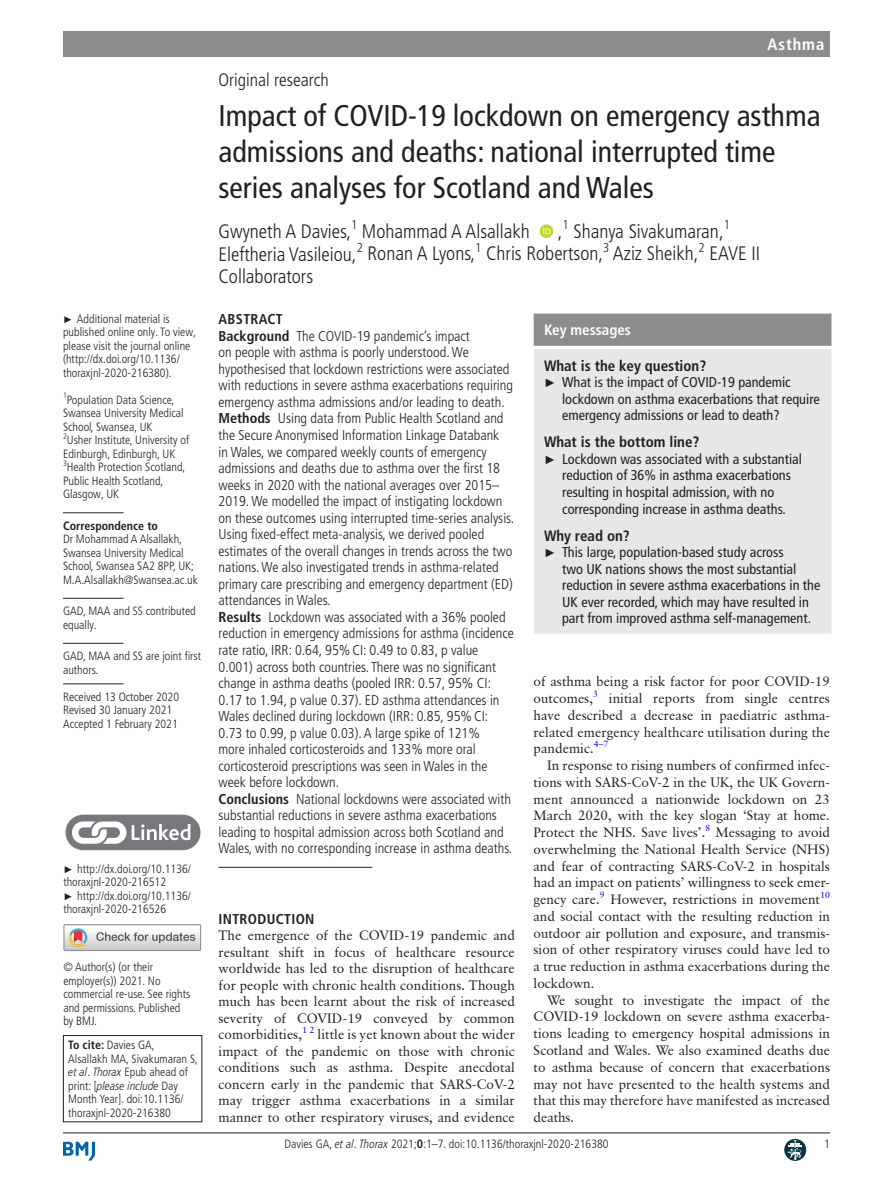
<style>
.page{position:relative;width:893px;height:1191px;background:#fff}
.page>*{position:absolute;margin:0;border:0;box-sizing:border-box;transform-origin:0 0}
.t1{font:condensed 30px/36px "Frutiger LT Pro";color:#231f20}
.t2{font:300 condensed 19.5px/22.5px "Frutiger LT Pro";color:#231f20}
.t3{font:300 condensed 18px "Frutiger LT Pro";color:#231f20}
.t4{font:700 condensed 16.5px "Frutiger LT Pro";letter-spacing:.055em;color:#fff}
.t5{font:700 condensed 15px "Frutiger LT Pro";color:#231f20}
.t6{font:700 condensed 15px "Frutiger LT Pro";color:#fff}
.t7{font:300 condensed 14.25px/16.5px "Frutiger LT Pro";color:#231f20}
.t8{font:condensed 14.25px/16.5px "Frutiger LT Pro";color:#231f20}
.t9{font:700 condensed 14.25px "Frutiger LT Pro";letter-spacing:.025em;color:#231f20}
.t10{font:13.5px/16.8px "Classical Garamond BT";color:#231f20;text-align:justify}
.t11{font:300 condensed 12px/13.5px "Frutiger LT Pro";color:#231f20}
.t12{font:700 condensed 12px "Frutiger LT Pro";color:#231f20}
.t13{font:9px "Classical Garamond BT";color:#00f}
.t14{font:300 condensed 7.95px "Frutiger LT Pro";color:#231f20}
.s1{font-family:"Arial";font-weight:400;font-stretch:normal;font-size:9.75px}
.s2{font-weight:700}
.s3{font-style:italic}
.s4{font-family:"Arial";font-stretch:normal;font-size:12px}
</style>
<div class="page">
<svg style="left:540px;top:224px;width:13px;height:14px"></svg>
<div style="left:63px;top:31px;width:767px;height:25px;background:#8a8c8e"></div>
<div style="left:63px;top:1035px;width:139px;height:87px;border:1px solid #231f20"></div>
<hr style="left:63px;top:512px;width:61px;height:1px;background:#231f20">
<hr style="left:63px;top:598px;width:61px;height:1px;background:#231f20">
<hr style="left:63px;top:643px;width:61px;height:1px;background:#231f20">
<hr style="left:63px;top:683px;width:61px;height:1px;background:#231f20">
<div style="left:63px;top:924px;width:138px;height:27px;border:1px solid #969090"></div>
<svg style="left:64px;top:924px;width:137px;height:26px"></svg>
<div style="left:65px;top:814px;width:135px;height:36px;background:#76787b;border-radius:18px"></div>
<svg style="left:132px;top:824px;width:58px;height:16px"></svg>
<svg style="left:72px;top:821px;width:54px;height:22px"></svg>
<hr style="left:219px;top:867px;width:153px;height:1px;background:#231f20">
<div style="left:534px;top:314px;width:297px;height:31px;background:#8a8c8e"></div>
<div style="left:534px;top:313px;width:297px;height:33px;border:2px solid #8a8c8e"></div>
<div style="left:534px;top:350px;width:297px;height:283px;background:#e6e7e8"></div>
<hr style="left:63px;top:1132px;width:767px;height:1px;background:#231f20">
<div style="left:784px;top:1139px;width:22px;height:21px;background:#083644;border-radius:50%"></div>
<svg style="left:787px;top:1140px;width:15px;height:20px"></svg>
<svg style="left:63px;top:1141px;width:32px;height:19px"></svg>
<p class="t11" style="left:63px;top:312px;width:135px"><span class="s1">►</span> Additional material is published online only. To view, please visit the journal online (http://dx.doi.org/10.1136/ thoraxjnl-2020-216380).</p>
<p class="t11" style="left:63px;top:393px;width:122px"><sup>1</sup>Population Data Science,<br>Swansea University Medical<br>School, Swansea, UK</p>
<p class="t14" style="left:63px;top:431px;width:5px">2</p>
<p class="t11" style="left:63px;top:433px;width:128px;text-indent:4px">Usher Institute, University of<br>Edinburgh, Edinburgh, UK</p>
<p class="t14" style="left:63px;top:458px;width:5px">3</p>
<p class="t11" style="left:63px;top:460px;width:124px;text-indent:4px">Health Protection Scotland,<br>Public Health Scotland,<br>Glasgow, UK</p>
<p class="t12" style="left:63px;top:518px;width:97px">Correspondence to</p>
<p class="t11" style="left:63px;top:532px;width:136px">Dr Mohammad A Alsallakh,<br>Swansea University Medical<br>School, Swansea SA2 8PP, UK;<br>M.A.Alsallakh@Swansea.ac.uk</p>
<p class="t11" style="left:63px;top:604px;width:134px">GAD, MAA and SS contributed equally.</p>
<p class="t11" style="left:63px;top:649px;width:140px">GAD, MAA and SS are joint first authors.</p>
<p class="t11" style="left:63px;top:690px;width:118px">Received 13 October 2020<br>Revised 30 January 2021<br>Accepted 1 February 2021</p>
<p class="t11" style="left:63px;top:862px;width:129px"><span class="s1">►</span> http://dx.doi.org/10.1136/ thoraxjnl-2020-216512<br><span class="s1">►</span> http://dx.doi.org/10.1136/ thoraxjnl-2020-216526</p>
<p class="t11" style="left:63px;top:960px;width:128px">© Author(s) (or their employer(s)) 2021. No commercial re-use. See rights and permissions. Published by BMJ.</p>
<p class="t11" style="left:68px;top:1038px;width:131px"><span class="s2">To cite:</span> Davies GA,<br>Alsallakh MA, Sivakumaran S, <span class="s3">et al</span>. <span class="s3">Thorax</span> Epub ahead of print: [<span class="s3">please include</span> Day<br>Month Year]. doi:10.1136/ thoraxjnl-2020-216380</p>
<p class="t4" style="left:767px;top:34px;width:58px">Asthma</p>
<h3 class="t3" style="left:219px;top:69px;width:112px">Original research</h3>
<h1 class="t1" style="left:219px;top:98px;width:604px">Impact of COVID-19 lockdown on emergency asthma admissions and deaths: national interrupted time series analyses for Scotland and Wales</h1>
<h2 class="t2" style="left:219px;top:220px;width:313px">Gwyneth A Davies,<sup>1</sup> Mohammad A Alsallakh</h2>
<h2 class="t2" style="left:219px;top:220px;width:543px;text-indent:339px">,<sup>1</sup> Shanya Sivakumaran,<sup>1<br></sup>Eleftheria Vasileiou,<sup>2</sup> Ronan A Lyons,<sup>1</sup> Chris Robertson,<sup>3</sup> Aziz Sheikh,<sup>2</sup> EAVE II<br>Collaborators</h2>
<p class="t7" style="left:219px;top:311px;width:297px"><span class="s2">ABSTRACT<br>Background</span> The COVID-19 pandemic’s impact<br>on people with asthma is poorly understood. We hypothesised that lockdown restrictions were associated with reductions in severe asthma exacerbations requiring emergency asthma admissions and/or leading to death.<br><span class="s2">Methods</span> Using data from Public Health Scotland and the Secure Anonymised Information Linkage Databank<br>in Wales, we compared weekly counts of emergency admissions and deaths due to asthma over the first 18 weeks in 2020 with the national averages over 2015– 2019. We modelled the impact of instigating lockdown on these outcomes using interrupted time-series analysis.<br>Using fixed-effect meta-analysis, we derived pooled estimates of the overall changes in trends across the two nations. We also investigated trends in asthma-related primary care prescribing and emergency department (ED) attendances in Wales.<br><span class="s2">Results</span> Lockdown was associated with a 36% pooled reduction in emergency admissions for asthma (incidence rate ratio, IRR: 0.64, 95%CI: 0.49 to 0.83, p value 0.001) across both countries. There was no significant change in asthma deaths (pooled IRR: 0.57, 95% CI:<br>0.17 to 1.94, p value 0.37). ED asthma attendances in Wales declined during lockdown (IRR: 0.85, 95%CI:<br>0.73 to 0.99, p value 0.03). A large spike of 121%<br>more inhaled corticosteroids and 133% more oral corticosteroid prescriptions was seen in Wales in the week before lockdown.<br><span class="s2">Conclusions</span> National lockdowns were associated with substantial reductions in severe asthma exacerbations leading to hospital admission across both Scotland and Wales, with no corresponding increase in asthma deaths.</p>
<p class="t9" style="left:219px;top:910px;width:98px">INTRODUCTION</p>
<p class="t10" style="left:219px;top:927px;width:298px">The emergence of the COVID-19 pandemic and resultant shift in focus of healthcare resource worldwide has led to the disruption of healthcare for people with chronic health conditions. Though much has been learnt about the risk of increased severity of COVID-19 conveyed by common comorbidities,<sup>1</sup> <sup>2</sup> little is yet known about the wider impact of the pandemic on those with chronic conditions such as asthma. Despite anecdotal concern early in the pandemic that SARS-CoV-2 may trigger asthma exacerbations in a similar manner to other respiratory viruses, and evidence</p>
<p class="t6" style="left:544px;top:321px;width:88px">Key messages</p>
<p class="t5" style="left:544px;top:357px;width:164px">What is the key question?</p>
<p class="t8" style="left:562px;top:374px;width:259px;text-indent:-18px"><span class="s4">►</span> What is the impact of COVID-19 pandemic lockdown on asthma exacerbations that require emergency admissions or lead to death?</p>
<p class="t5" style="left:544px;top:433px;width:157px">What is the bottom line?</p>
<p class="t8" style="left:562px;top:451px;width:241px;text-indent:-18px"><span class="s4">►</span> Lockdown was associated with a substantial reduction of 36% in asthma exacerbations resulting in hospital admission, with no corresponding increase in asthma deaths.</p>
<p class="t5" style="left:544px;top:526px;width:87px">Why read on?</p>
<p class="t8" style="left:562px;top:544px;width:260px;text-indent:-18px"><span class="s4">►</span> This large, population-based study across<br>two UK nations shows the most substantial reduction in severe asthma exacerbations in the UK ever recorded, which may have resulted in part from improved asthma self-management.</p>
<p class="t10" style="left:534px;top:673px;width:298px">of asthma being a risk factor for poor COVID-19 outcomes,<sup>3</sup> initial reports from single centres have described a decrease in paediatric asthma&shy;related emergency healthcare utilisation during the pandemic.<sup>4–7</sup></p>
<p class="t10" style="left:534px;top:756px;width:298px;text-indent:14px">In response to rising numbers of confirmed infec&shy;tions with SARS-CoV-2 in the UK, the UK Govern&shy;ment announced a nationwide lockdown on 23<br>March 2020, with the key slogan ‘Stay at home.<br>Protect the NHS. Save lives’.<sup>8</sup> Messaging to avoid overwhelming the National Health Service (NHS) and fear of contracting SARS-CoV-2 in hospitals had an impact on patients’ willingness to seek emer&shy;gency care.<sup>9</sup> However, restrictions in movement</p>
<p class="t13" style="left:820px;top:889px;width:11px">10</p>
<p class="t10" style="left:534px;top:907px;width:298px">and social contact with the resulting reduction in outdoor air pollution and exposure, and transmis&shy;sion of other respiratory viruses could have led to a true reduction in asthma exacerbations during the lockdown.</p>
<p class="t10" style="left:534px;top:991px;width:298px;text-indent:14px">We sought to investigate the impact of the COVID-19 lockdown on severe asthma exacerba&shy;tions leading to emergency hospital admissions in Scotland and Wales. We also examined deaths due to asthma because of concern that exacerbations may not have presented to the health systems and that this may therefore have manifested as increased deaths.</p>
<p class="t11" style="left:284px;top:1136px;width:326px">Davies GA, <span class="s3">et al</span>. <span class="s3">Thorax</span> 2021;<span class="s2">0</span>:1–7. doi:10.1136/thoraxjnl-2020-216380</p>
<p class="t11" style="left:824px;top:1136px;width:7px">1</p>
</div>
